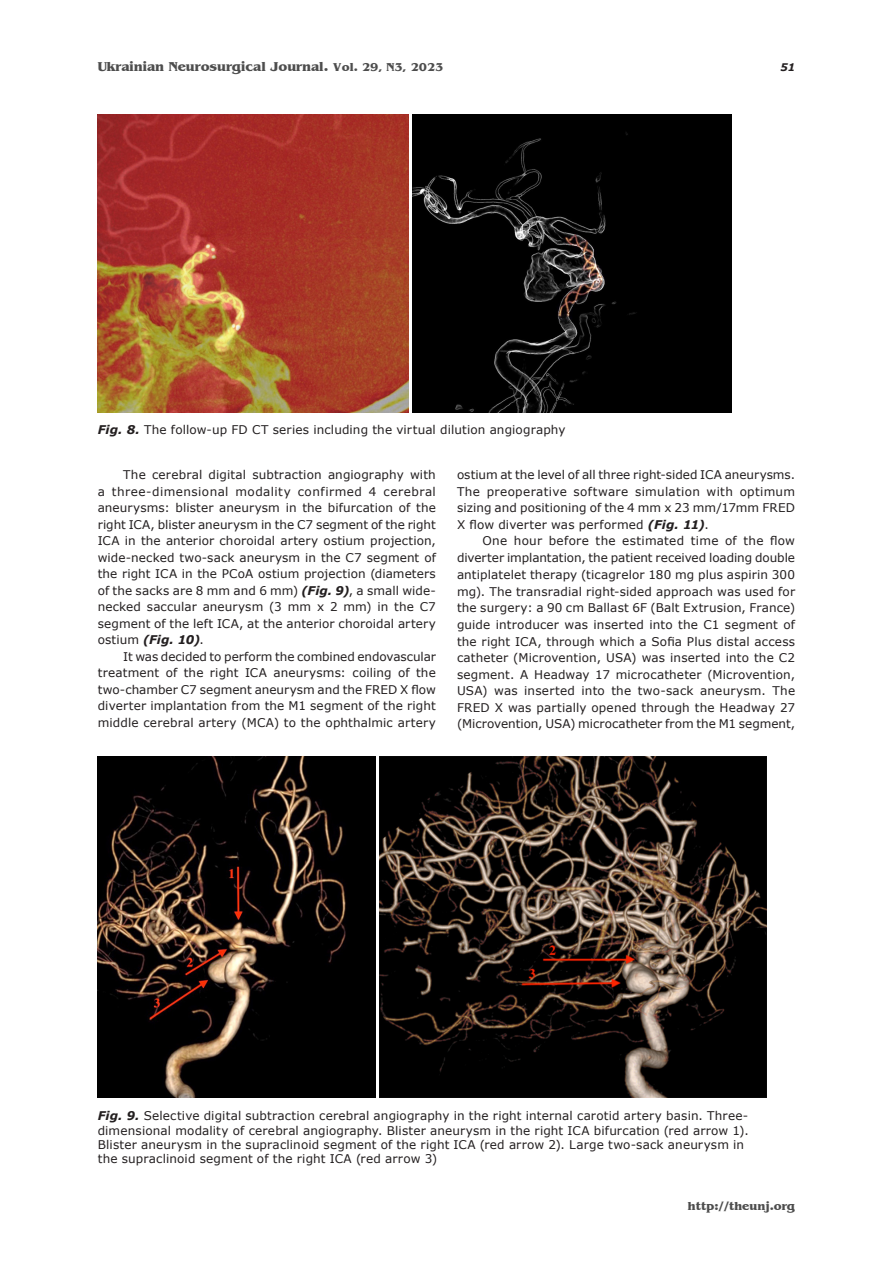
<style>
.page{position:relative;width:893px;height:1276px;background:#fff}
.page>*{position:absolute;margin:0;border:0;box-sizing:border-box;transform-origin:0 0}
.t1{font:700 13.5px "Benguiat";color:#4d4d4d}
._092_Body{font:12px/16.5px "Verdana";letter-spacing:.01em;color:#231f20;text-align:justify}
._112_Ris_pidpys{font:12px/14.4px "Verdana";letter-spacing:.01em;color:#231f20}
.t2{font:700 12px "Benguiat";color:#4d4d4d}
.t3{font:italic 700 10.5px "Verdana";color:#231f20}
.s1{font-size:12px}
.s2{font-weight:700;font-style:italic}
</style>
<div class="page">
<img style="left:98px;top:115px;width:310px;height:298px">
<img style="left:412px;top:115px;width:319px;height:298px">
<img style="left:98px;top:757px;width:277px;height:340px">
<img style="left:379px;top:757px;width:388px;height:340px">
<p class="t1" style="left:98px;top:59px;width:347px">Ukrainian Neurosurgical Journal. <span class="s1">Vol. 29, N3, 2023</span></p>
<p class="t3" style="left:780px;top:59px;width:16px">51</p>
<p class="_112_Ris_pidpys" style="left:98px;top:422px;width:469px"><span class="s2">Fig. 8.</span> The follow-up FD CT series including the virtual dilution angiography</p>
<p class="_092_Body" style="left:98px;top:466px;width:340px;text-indent:26px">The cerebral digital subtraction angiography with a three-dimensional modality confirmed 4 cerebral aneurysms: blister aneurysm in the bifurcation of the right ICA, blister aneurysm in the C7 segment of the right ICA in the anterior choroidal artery ostium projection, wide-necked two-sack aneurysm in the C7 segment of the right ICA in the PCoA ostium projection (diameters of the sacks are 8 mm and 6 mm) <span class="s2">(Fig. 9)</span>, a small wide&shy;necked saccular aneurysm (3 mm x 2 mm) in the C7 segment of the left ICA, at the anterior choroidal artery ostium <span class="s2">(Fig. 10)</span>.</p>
<p class="_092_Body" style="left:98px;top:648px;width:340px;text-indent:26px">It was decided to perform the combined endovascular treatment of the right ICA aneurysms: coiling of the two-chamber C7 segment aneurysm and the FRED X flow diverter implantation from the M1 segment of the right middle cerebral artery (MCA) to the ophthalmic artery</p>
<p class="_092_Body" style="left:457px;top:466px;width:340px">ostium at the level of all three right-sided ICA aneurysms.<br>The preoperative software simulation with optimum sizing and positioning of the 4 mm x 23 mm/17mm FRED X flow diverter was performed <span class="s2">(Fig. 11)</span>.</p>
<p class="_092_Body" style="left:457px;top:532px;width:340px;text-indent:26px">One hour before the estimated time of the flow diverter implantation, the patient received loading double antiplatelet therapy (ticagrelor 180 mg plus aspirin 300 mg). The transradial right-sided approach was used for the surgery: a 90 cm Ballast 6F (Balt Extrusion, France) guide introducer was inserted into the C1 segment of the right ICA, through which a Sofia Plus distal access catheter (Microvention, USA) was inserted into the C2 segment. A Headway 17 microcatheter (Microvention, USA) was inserted into the two-sack aneurysm. The FRED X was partially opened through the Headway 27 (Microvention, USA) microcatheter from the M1 segment,</p>
<p class="_112_Ris_pidpys" style="left:98px;top:1108px;width:653px"><span class="s2">Fig. 9.</span> Selective digital subtraction cerebral angiography in the right internal carotid artery basin. Three&shy;dimensional modality of cerebral angiography. Blister aneurysm in the right ICA bifurcation (red arrow 1).<br>Blister aneurysm in the supraclinoid segment of the right ICA (red arrow 2). Large two-sack aneurysm in the supraclinoid segment of the right ICA (red arrow 3)</p>
<p class="t2" style="left:688px;top:1199px;width:109px">http://theunj.org</p>
</div>
